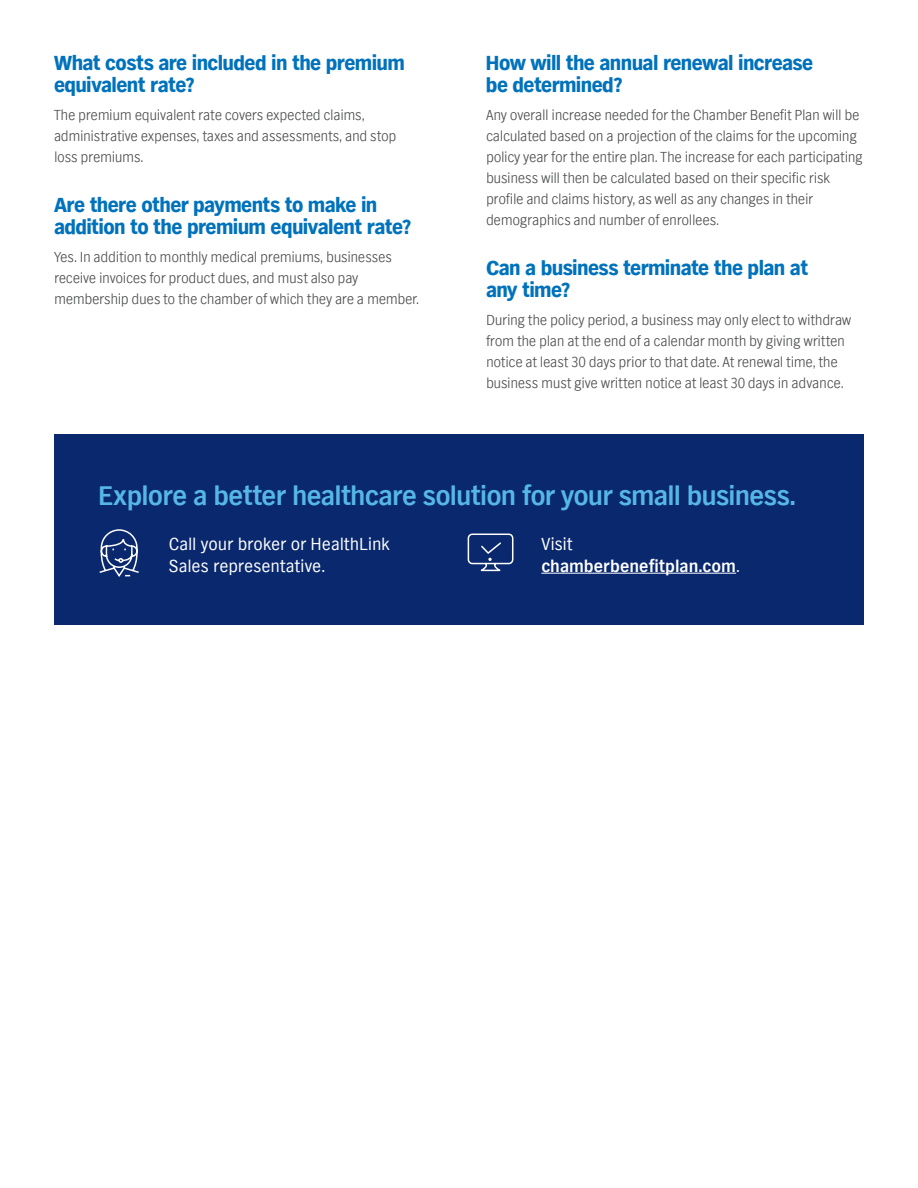
<style>
.page{position:relative;width:918px;height:1188px;background:#fff}
.page>*{position:absolute;margin:0;border:0;box-sizing:border-box;transform-origin:0 0}
.t1{font:700 28.5px "TV Nord EF";letter-spacing:-.025em;color:#56b7e7}
.t2{font:900 21px/22.5px "TV Nord EF";letter-spacing:-.03em;color:#0072bc}
.t3{font:18px/21.6px "TV Nord EF";letter-spacing:-.005em;color:#fff}
.t4{font:700 18px/21.6px "TV Nord EF";color:#fff}
.t5{font:300 15px/21px "TV Nord EF";letter-spacing:-.02em;color:#4b4c4d}
.s1{font-weight:400}
</style>
<div class="page">
<div style="left:54px;top:434px;width:810px;height:190px;background:#09286d"></div>
<hr style="left:541px;top:573px;width:195px;height:1px;background:#fff">
<svg style="left:467px;top:533px;width:47px;height:39px"></svg>
<svg style="left:99px;top:529px;width:40px;height:48px"></svg>
<h2 class="t2" style="left:54px;top:52px;width:352px">What costs are included in the premium equivalent rate?</h2>
<p class="t5" style="left:54px;top:105px;width:344px">The premium equivalent rate covers expected claims, administrative expenses, taxes and assessments, and stop loss premiums.</p>
<h2 class="t2" style="left:54px;top:194px;width:359px">Are there other payments to make in addition to the premium equivalent rate?</h2>
<p class="t5" style="left:54px;top:246px;width:367px">Yes. In addition to monthly medical premiums, businesses receive invoices for product dues, and must also pay membership dues to the chamber of which they are a member.</p>
<h2 class="t2" style="left:486px;top:52px;width:329px">How will the annual renewal increase be determined?</h2>
<p class="t5" style="left:486px;top:105px;width:378px">Any overall increase needed for the Chamber Benefit Plan will be calculated based on a projection of the claims for the upcoming policy year for the entire plan. The increase for each participating business will then be calculated based on their specific risk profile and claims history, as well as any changes in their demographics and number of enrollees.</p>
<h2 class="t2" style="left:486px;top:257px;width:324px">Can a business terminate the plan at any time?</h2>
<p class="t5" style="left:486px;top:309px;width:367px">During the policy period, a business may only elect to withdraw from the plan at the end of a calendar month by giving written notice at least 30 days prior to that date. At renewal time, the business must give written notice at least 30 days in advance.</p>
<h1 class="t1" style="left:98px;top:480px;width:699px">Explore a better healthcare solution for your small business.</h1>
<p class="t3" style="left:169px;top:534px;width:223px">Call your broker or HealthLink<br>Sales representative.</p>
<p class="t4" style="left:541px;top:534px;width:200px"><span class="s1">Visit </span>chamberbenefitplan.com<span class="s1">.</span></p>
</div>
